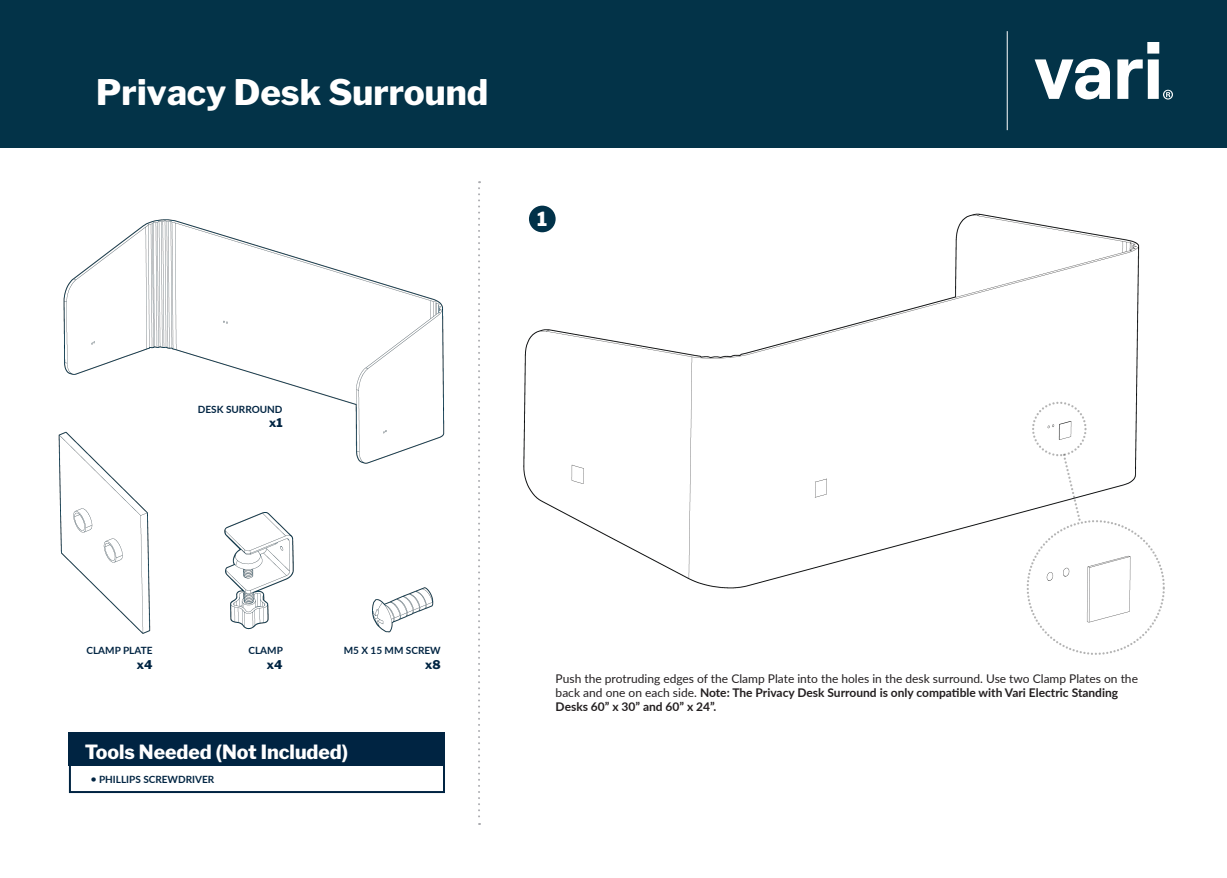
<style>
.page{position:relative;width:1227px;height:878px;background:#fff}
.page>*{position:absolute;margin:0;border:0;box-sizing:border-box;transform-origin:0 0}
.t1{font:800 35px "Libre Franklin";color:#fff}
.Part_Quantity{font:800 19.5px "Libre Franklin";color:#fff}
.t2{font:800 19.3px "Libre Franklin";color:#fff}
.t3{font:12px/14.4px "Lato";color:#231f20}
.Note___Part_Name{font:800 12px "Libre Franklin";color:#002442}
.Note___Part_Name-2{font:700 10px "Lato";color:#002442}
.s1{font-weight:700}
</style>
<div class="page">
<div style="left:0;top:0;width:1227px;height:148px;background:#033348"></div>
<svg style="left:1034px;top:59px;width:76px;height:41px"></svg>
<svg style="left:1117px;top:42px;width:56px;height:58px"></svg>
<hr style="left:1006px;top:31px;width:1px;height:99px;background:#fff">
<img style="left:224px;top:512px;width:70px;height:118px">
<img style="left:372px;top:587px;width:62px;height:46px">
<img style="left:59px;top:472px;width:92px;height:162px">
<img style="left:523px;top:205px;width:642px;height:450px">
<img style="left:58px;top:219px;width:387px;height:253px">
<svg style="left:478px;top:181px;width:2px;height:644px"></svg>
<div style="left:529px;top:206px;width:26px;height:26px;background:#013249;border-radius:50%"></div>
<div style="left:69px;top:732px;width:376px;height:34px;background:#002442"></div>
<div style="left:69px;top:740px;width:376px;height:53px;border:2px solid #002442"></div>
<p class="t1" style="left:96px;top:71px;width:393px">Privacy Desk Surround</p>
<h3 class="t2" style="left:537px;top:207px;width:12px">1</h3>
<p class="Note___Part_Name-2" style="left:198px;top:401px;width:86px">DESK SURROUND</p>
<p class="Note___Part_Name" style="left:269px;top:415px;width:15px">x1</p>
<p class="Note___Part_Name-2" style="left:86px;top:643px;width:67px">CLAMP PLATE</p>
<p class="Note___Part_Name" style="left:137px;top:657px;width:17px">x4</p>
<p class="Note___Part_Name-2" style="left:248px;top:643px;width:36px">CLAMP</p>
<p class="Note___Part_Name" style="left:267px;top:657px;width:17px">x4</p>
<p class="Note___Part_Name-2" style="left:344px;top:643px;width:98px">M5 X 15 MM SCREW</p>
<p class="Note___Part_Name" style="left:425px;top:657px;width:17px">x8</p>
<p class="Part_Quantity" style="left:85px;top:740px;width:265px">Tools Needed (Not Included)</p>
<p class="Note___Part_Name-2" style="left:91px;top:772px;width:125px">• PHILLIPS SCREWDRIVER</p>
<p class="t3" style="left:555px;top:671px;width:584px">Push the protruding edges of the Clamp Plate into the holes in the desk surround. Use two Clamp Plates on the back and one on each side. <span class="s1">Note: The Privacy Desk Surround is only compatible with Vari Electric Standing<br>Desks 60” x 30” and 60” x 24”.</span></p>
</div>
